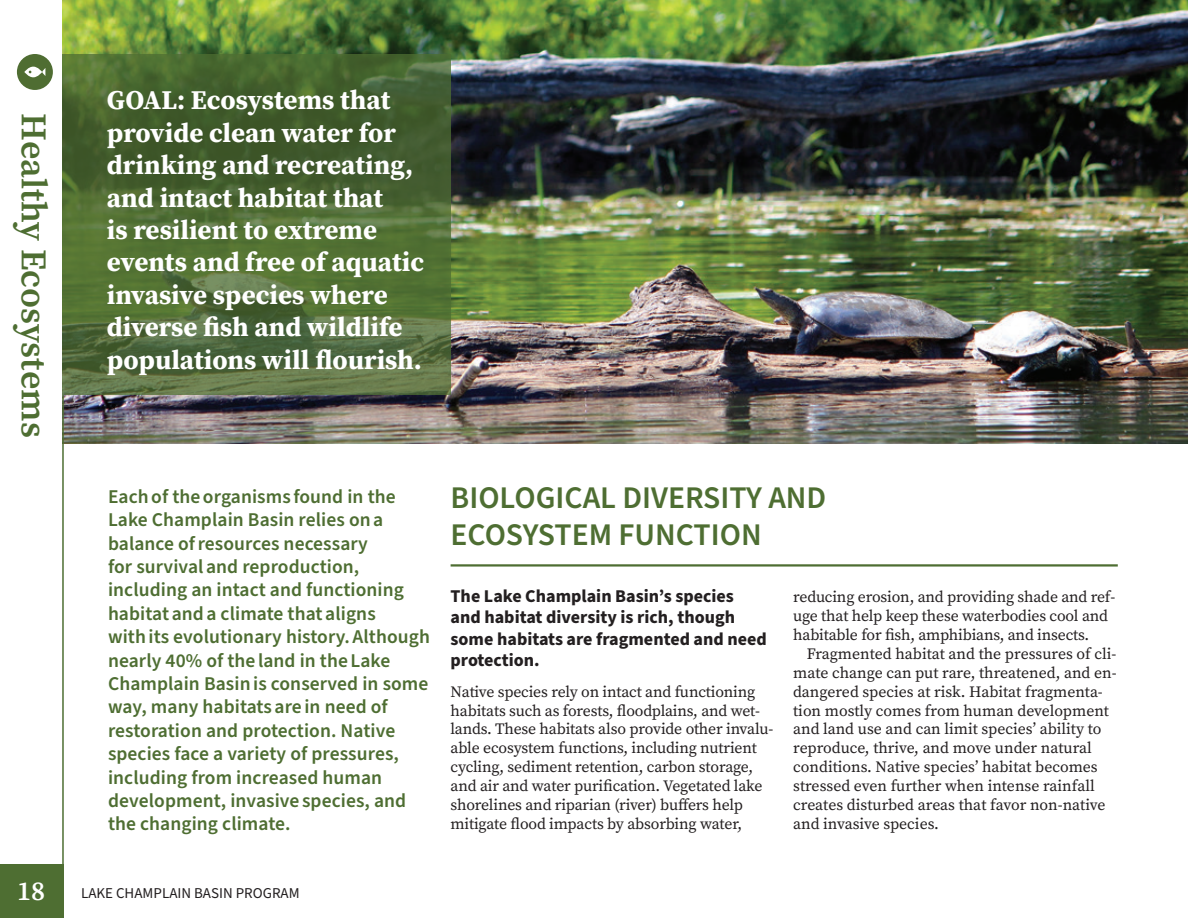
<style>
.page{position:relative;width:1188px;height:918px;background:#fff}
.page>*{position:absolute;margin:0;border:0;box-sizing:border-box;transform-origin:0 0}
.t1{font:600 36px "Source Serif Pro";color:#4e6e32}
.A-Head_-_Healthy_Eco{font:600 31.5px/37.8px "Source Sans Pro";color:#4e6e32}
.Goal_Statement{font:700 27px/32.4px "Source Serif Pro";color:#fff}
.t2{font:600 27px "Source Serif Pro";color:#fff}
.Goal_Intro_Text_-_HE{font:600 19.5px/23.4px "Source Sans Pro";letter-spacing:.005em;color:#4e6e32}
.Section_Opener{font:700 18px/21.6px "Source Sans Pro";color:#231f20}
.Body_Text_-_No_Inden{font:15.75px/18.9px "Source Serif Pro";letter-spacing:-.01em;color:#231f20}
.Body_Text_-_Indent{font:15.75px/18.9px "Source Serif Pro";color:#231f20}
.t3{font:15px "Source Sans Pro";color:#231f20}
</style>
<div class="page">
<img style="left:62px;top:0;width:1126px;height:444px">
<svg style="left:64px;top:54px;width:387px;height:340px;background:#4e6935"></svg>
<hr style="left:451px;top:564px;width:667px;height:3px;background:#4e6e32">
<div style="left:0;top:864px;width:64px;height:54px;background:#4e6e32"></div>
<hr style="left:62px;top:54px;width:2px;height:810px;background:#4e6e32">
<div style="left:17px;top:54px;width:36px;height:36px;background:#4f6d32;border-radius:50%"></div>
<svg style="left:24px;top:67px;width:21px;height:10px"></svg>
<h1 class="t1" style="left:58px;top:113px;width:326px;rotate:90deg">Healthy Ecosystems</h1>
<h3 class="t2" style="left:17px;top:873px;width:30px">18</h3>
<p class="Goal_Statement" style="left:107px;top:84px;width:319px">GOAL: Ecosystems that provide clean water for drinking and recreating, and intact habitat that<br>is resilient to extreme events and free of aquatic invasive species where diverse fish and wildlife populations will flourish.</p>
<p class="Goal_Intro_Text_-_HE" style="left:108px;top:485px;width:324px">Each of the organisms found in the Lake Champlain Basin relies on a balance of resources necessary<br>for survival and reproduction, including an intact and functioning habitat and a climate that aligns<br>with its evolutionary history. Although nearly 40% of the land in the Lake Champlain Basin is conserved in some way, many habitats are in need of restoration and protection. Native species face a variety of pressures, including from increased human development, invasive species, and the changing climate.</p>
<p class="t3" style="left:81px;top:883px;width:220px">LAKE CHAMPLAIN BASIN PROGRAM</p>
<p class="A-Head_-_Healthy_Eco" style="left:451px;top:479px;width:377px">BIOLOGICAL DIVERSITY AND<br>ECOSYSTEM FUNCTION</p>
<p class="Section_Opener" style="left:451px;top:585px;width:318px">The Lake Champlain Basin’s species and habitat diversity is rich, though some habitats are fragmented and need protection.</p>
<p class="Body_Text_-_No_Inden" style="left:451px;top:682px;width:324px">Native species rely on intact and functioning habitats such as forests, floodplains, and wet&shy;lands. These habitats also provide other invalu&shy;able ecosystem functions, including nutrient cycling, sediment retention, carbon storage, and air and water purification. Vegetated lake shorelines and riparian (river) buffers help mitigate flood impacts by absorbing water,</p>
<p class="Body_Text_-_No_Inden" style="left:793px;top:587px;width:324px">reducing erosion, and providing shade and ref&shy;uge that help keep these waterbodies cool and habitable for fish, amphibians, and insects.</p>
<p class="Body_Text_-_Indent" style="left:793px;top:644px;width:325px;text-indent:14px">Fragmented habitat and the pressures of cli&shy;mate change can put rare, threatened, and en&shy;dangered species at risk. Habitat fragmenta&shy;tion mostly comes from human development and land use and can limit species’ ability to reproduce, thrive, and move under natural conditions. Native species’ habitat becomes stressed even further when intense rainfall creates disturbed areas that favor non-native and invasive species.</p>
</div>
